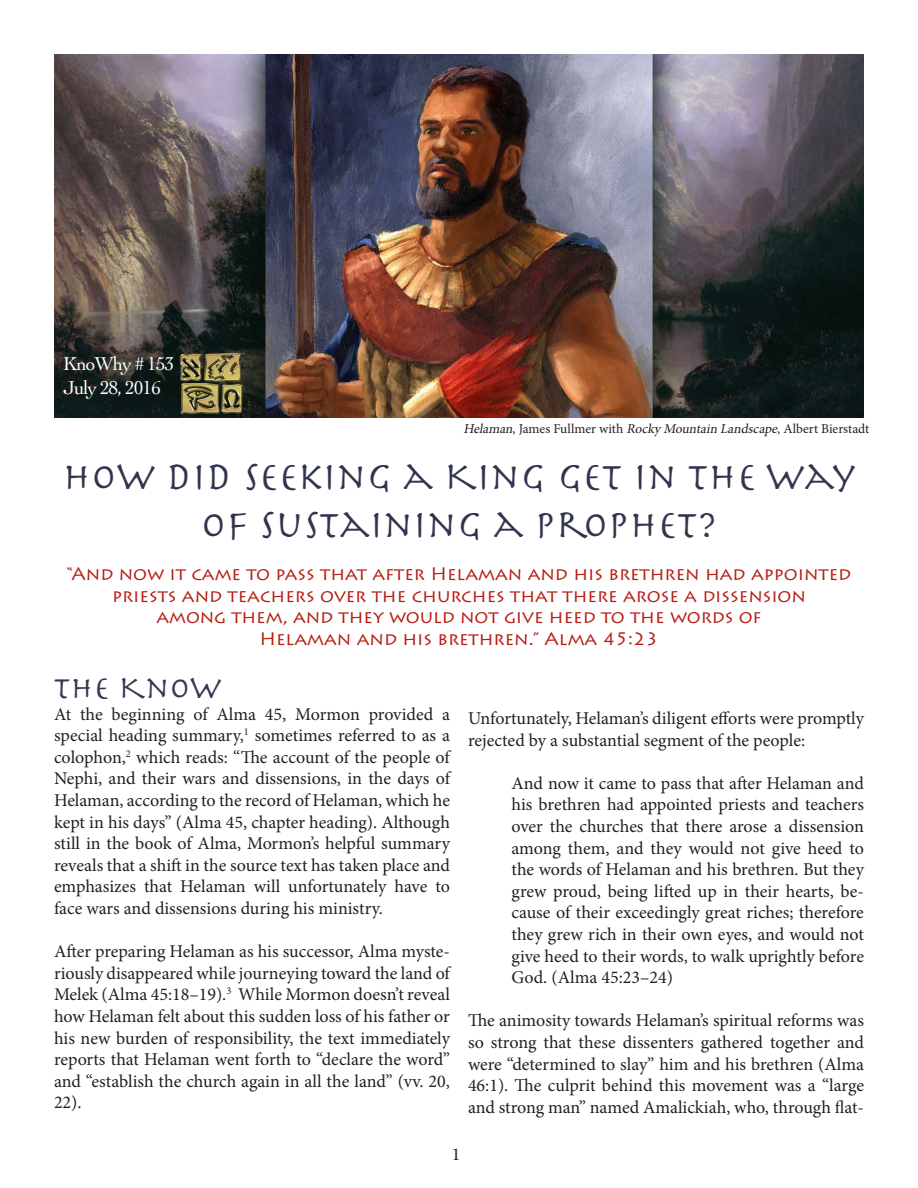
<style>
.page{position:relative;width:918px;height:1188px;background:#fff}
.page>*{position:absolute;margin:0;border:0;box-sizing:border-box;transform-origin:0 0}
.t1{font:40.5px/48.6px "Herculanum";color:#30344d;text-align:center}
.t2{font:33px "Herculanum";color:#343851}
.t3{font:19.5px "Cochin";letter-spacing:-.05em;color:#fff}
.t4{font:18px/21.6px "Minion Pro";letter-spacing:-.005em;color:#231f20;text-align:justify}
.t5{font:18px/21.6px "Lithos Pro";color:#b61e13;text-align:center}
.t6{font:13.5px "Minion Pro";letter-spacing:-.005em;color:#231f20}
.s1{font-style:italic}
</style>
<div class="page">
<img style="left:54px;top:54px;width:810px;height:364px">
<img style="left:178px;top:351px;width:69px;height:65px">
<p class="t3" style="left:63px;top:351px;width:113px">KnoWhy # 153</p>
<p class="t3" style="left:63px;top:374px;width:99px">July 28, 2016</p>
<p class="t6" style="left:463px;top:419px;width:407px"><span class="s1">Helaman</span>, J am e s F u l l m e r with <span class="s1">Rocky Mountain Landscape</span>, A lb e r t B i e r s t a dt</p>
<p class="t1" style="left:63px;top:450px;width:794px">HOW DID SEEKING A KING GET IN THE WAY<br>OF SUSTAINING A PROPHET?</p>
<p class="t5" style="left:67px;top:563px;width:786px">“And now it came to pass that after Helaman and his brethren had appointed priests and teachers over the churches that there arose a dissension</p>
<p class="t5" style="left:156px;top:606px;width:607px">among them, and they would not give heed to the words of</p>
<p class="t5" style="left:259px;top:628px;width:401px">Helaman and his brethren.” Alma 45:23</p>
<p class="t2" style="left:54px;top:667px;width:169px">THE KNOW</p>
<p class="t4" style="left:54px;top:703px;width:398px">At the beginning of Alma 45, Mormon provided a special heading summary,<sup>1</sup> sometimes referred to as a colophon,<sup>2</sup> which reads: “The account of the people of Nephi, and their wars and dissensions, in the days of Helaman, according to the record of Helaman, which he kept in his days” (Alma 45, chapter heading). Although still in the book of Alma, Mormon’s helpful summary reveals that a shift in the source text has taken place and emphasizes that Helaman will unfortunately have to face wars and dissensions during his ministry.</p>
<p class="t4" style="left:54px;top:941px;width:398px">After preparing Helaman as his successor, Alma myste&shy;riously disappeared while journeying toward the land of Melek (Alma 45:18–19).<sup>3</sup> While Mormon doesn’t reveal how Helaman felt about this sudden loss of his father or his new burden of responsibility, the text immediately reports that Helaman went forth to “declare the word” and “establish the church again in all the land” (vv. 20, 22).</p>
<p class="t4" style="left:468px;top:708px;width:398px">Unfortunately, Helaman’s diligent efforts were promptly rejected by a substantial segment of the people:</p>
<p class="t4" style="left:512px;top:772px;width:354px">And now it came to pass that after Helaman and his brethren had appointed priests and teachers over the churches that there arose a dissension among them, and they would not give heed to the words of Helaman and his brethren. But they grew proud, being lifted up in their hearts, be&shy;cause of their exceedingly great riches; therefore they grew rich in their own eyes, and would not give heed to their words, to walk uprightly before God. (Alma 45:23–24)</p>
<p class="t4" style="left:468px;top:1010px;width:398px">The animosity towards Helaman’s spiritual reforms was so strong that these dissenters gathered together and were “determined to slay” him and his brethren (Alma 46:1). The culprit behind this movement was a “large and strong man” named Amalickiah, who, through flat-</p>
<p class="t4" style="left:452px;top:1143px;width:10px">1</p>
</div>
